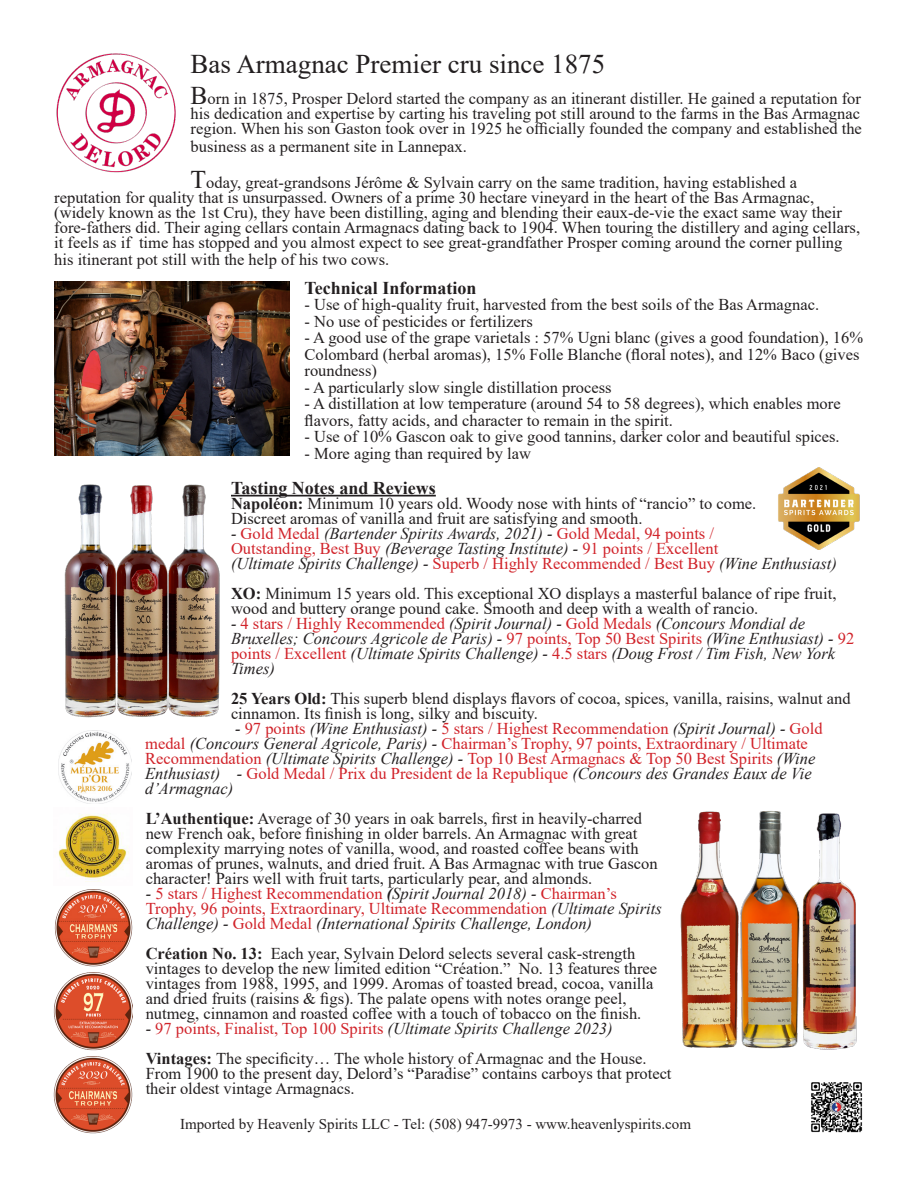
<style>
.page{position:relative;width:918px;height:1188px;background:#fff}
.page>*{position:absolute;margin:0;border:0;box-sizing:border-box;transform-origin:0 0}
.t1{font:27px "Times New Roman";color:#231f20}
.t2{font:700 18px "Times New Roman";color:#231f20}
.t3{font:16.5px/15px "Times New Roman";color:#231f20}
.t4{font:16.5px/15px "Times New Roman";color:#d1232a}
.t5{font:italic 16.5px/15px "Times New Roman";color:#231f20}
.t6{font:15px "Times New Roman";color:#231f20}
.s1{font-size:25.5px}
.s2{font-weight:700}
.s3{font-style:normal;color:#d1232a}
.s4{font-style:italic;color:#231f20}
.s5{font-weight:700;font-style:italic;color:#231f20}
</style>
<div class="page">
<img style="left:58px;top:813px;width:71px;height:69px">
<img style="left:54px;top:282px;width:235px;height:174px">
<img style="left:778px;top:468px;width:82px;height:81px">
<img style="left:54px;top:890px;width:78px;height:77px">
<img style="left:54px;top:972px;width:78px;height:79px">
<img style="left:54px;top:1056px;width:78px;height:78px">
<img style="left:64px;top:484px;width:156px;height:234px">
<hr style="left:231px;top:495px;width:205px;height:2px;background:#231f20">
<img style="left:58px;top:730px;width:74px;height:74px">
<img style="left:56px;top:53px;width:120px;height:120px">
<img style="left:811px;top:1082px;width:52px;height:51px">
<img style="left:680px;top:811px;width:53px;height:237px">
<img style="left:806px;top:813px;width:51px;height:237px">
<img style="left:733px;top:811px;width:73px;height:238px">
<p class="t1" style="left:191px;top:45px;width:416px">Bas Armagnac Premier cru since 1875</p>
<p class="t3" style="left:191px;top:91px;width:673px;text-align:justify"><span class="s1">B</span>orn in 1875, Prosper Delord started the company as an itinerant distiller. He gained a reputation for his dedication and expertise by carting his traveling pot still around to the farms in the Bas Armagnac region. When his son Gaston took over in 1925 he officially founded the company and established the</p>
<p class="t3" style="left:191px;top:139px;width:278px">business as a permanent site in Lannepax.</p>
<p class="t3" style="left:54px;top:175px;width:807px;text-indent:136px"><span class="s1">T</span>oday, great-grandsons Jérôme &amp; Sylvain carry on the same tradition, having established a reputation for quality that is unsurpassed. Owners of a prime 30 hectare vineyard in the heart of the Bas Armagnac, (widely known as the 1st Cru), they have been distilling, aging and blending their eaux-de-vie the exact same way their fore-fathers did. Their aging cellars contain Armagnacs dating back to 1904. When touring the distillery and aging cellars, it feels as if time has stopped and you almost expect to see great-grandfather Prosper coming around the corner pulling</p>
<p class="t3" style="left:54px;top:251px;width:337px">his itinerant pot still with the help of his two cows.</p>
<p class="t2" style="left:305px;top:275px;width:173px">Technical Information</p>
<p class="t3" style="left:305px;top:297px;width:516px">- Use of high-quality fruit, harvested from the best soils of the Bas Armagnac.</p>
<p class="t3" style="left:305px;top:313px;width:230px">- No use of pesticides or fertilizers</p>
<p class="t3" style="left:305px;top:329px;width:560px;line-height:16.5px">- A good use of the grape varietals : 57% Ugni blanc (gives a good foundation), 16%<br>Colombard (herbal aromas), 15% Folle Blanche (floral notes), and 12% Baco (gives roundness)</p>
<p class="t3" style="left:305px;top:379px;width:309px">- A particularly slow single distillation process</p>
<p class="t3" style="left:305px;top:395px;width:538px;line-height:16.5px">- A distillation at low temperature (around 54 to 58 degrees), which enables more flavors, fatty acids, and character to remain in the spirit.</p>
<p class="t3" style="left:305px;top:429px;width:537px">- Use of 10% Gascon oak to give good tannins, darker color and beautiful spices.</p>
<p class="t3" style="left:305px;top:445px;width:228px">- More aging than required by law</p>
<p class="t2" style="left:231px;top:475px;width:206px">Tasting Notes and Reviews</p>
<p class="t3" style="left:231px;top:495px;width:527px"><span class="s2">Napoléon:</span> Minimum 10 years old. Woody nose with hints of “rancio” to come.<br>Discreet aromas of vanilla and fruit are satisfying and smooth.</p>
<p class="t5" style="left:231px;top:525px;width:607px">- <span class="s3">Gold Medal</span> (Bartender Spirits Awards, 2021) - <span class="s3">Gold Medal, 94 points /<br>Outstanding, Best Buy</span> (Beverage Tasting Institute) - <span class="s3">91 points / Excellent<br></span>(Ultimate Spirits Challenge) - <span class="s3">Superb / Highly Recommended / Best Buy</span> (Wine Enthusiast)</p>
<p class="t3" style="left:231px;top:585px;width:607px"><span class="s2">XO:</span> Minimum 15 years old. This exceptional XO displays a masterful balance of ripe fruit, wood and buttery orange pound cake. Smooth and deep with a wealth of rancio.</p>
<p class="t5" style="left:231px;top:615px;width:625px">- <span class="s3">4 stars / Highly Recommended</span> (Spirit Journal) - <span class="s3">Gold Medals</span> (Concours Mondial de Bruxelles; Concours Agricole de Paris) - <span class="s3">97 points, Top 50 Best Spirits</span> (Wine Enthusiast) - <span class="s3">92 points / Excellent</span> (Ultimate Spirits Challenge) - <span class="s3">4.5 stars</span> (Doug Frost / Tim Fish, New York Times)</p>
<p class="t3" style="left:231px;top:690px;width:621px"><span class="s2">25 Years Old:</span> This superb blend displays flavors of cocoa, spices, vanilla, raisins, walnut and cinnamon. Its finish is long, silky and biscuity.</p>
<p class="t4" style="left:145px;top:720px;width:679px;text-indent:90px"><span class="s4">-</span> 97 points <span class="s4">(Wine Enthusiast) -</span> 5 stars / Highest Recommendation <span class="s4">(Spirit Journal) -</span> Gold medal <span class="s4">(Concours General Agricole, Paris) -</span> Chairman’s Trophy, 97 points, Extraordinary / Ultimate Recommendation <span class="s4">(Ultimate Spirits Challenge) -</span> Top 10 Best Armagnacs &amp; Top 50 Best Spirits <span class="s4">(Wine Enthusiast) -</span> Gold Medal / Prix du President de la Republique <span class="s4">(Concours des Grandes Eaux de Vie d’Armagnac)</span></p>
<p class="t3" style="left:146px;top:810px;width:513px"><span class="s2">L’Authentique:</span> Average of 30 years in oak barrels, first in heavily-charred new French oak, before finishing in older barrels. An Armagnac with great complexity marrying notes of vanilla, wood, and roasted coffee beans with aromas of prunes, walnuts, and dried fruit. A Bas Armagnac with true Gascon character! Pairs well with fruit tarts, particularly pear, and almonds.</p>
<p class="t4" style="left:146px;top:885px;width:518px"><span class="s4">-</span> 5 stars / Highest Recommendation <span class="s5">(</span><span class="s4">Spirit Journal 2018) -</span> Chairman’s<br>Trophy, 96 points, Extraordinary, Ultimate Recommendation <span class="s4">(Ultimate Spirits<br>Challenge) -</span> Gold Medal <span class="s4">(International Spirits Challenge, London)</span></p>
<p class="t3" style="left:146px;top:945px;width:513px"><span class="s2">Création No. 13:</span> Each year, Sylvain Delord selects several cask-strength vintages to develop the new limited edition “Création.” No. 13 features three vintages from 1988, 1995, and 1999. Aromas of toasted bread, cocoa, vanilla and dried fruits (raisins &amp; figs). The palate opens with notes orange peel, nutmeg, cinnamon and roasted coffee with a touch of tobacco on the finish.</p>
<p class="t5" style="left:146px;top:1020px;width:468px">- <span class="s3">97 points, Finalist, Top 100 Spirits</span> (Ultimate Spirits Challenge 2023)</p>
<p class="t3" style="left:146px;top:1050px;width:502px"><span class="s2">Vintages:</span> The specificity… The whole history of Armagnac and the House.</p>
<p class="t3" style="left:146px;top:1065px;width:527px">From 1900 to the present day, Delord’s “Paradise” contains carboys that protect their oldest vintage Armagnacs.</p>
<p class="t6" style="left:180px;top:1113px;width:512px">Imported by Heavenly Spirits LLC - Tel: (508) 947-9973 - www.heavenlyspirits.com</p>
</div>
